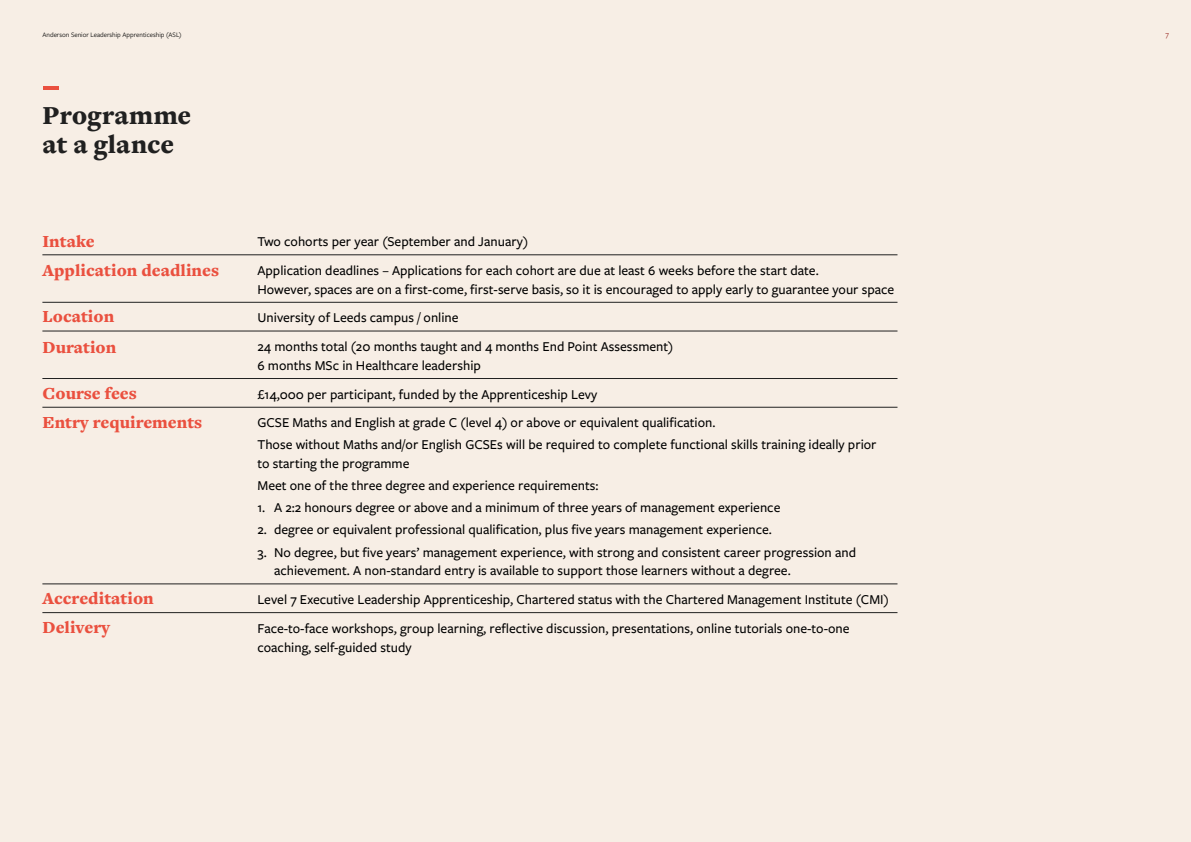
<style>
.page{position:relative;width:1191px;height:842px;background:#f7eee5}
.page>*{position:absolute;margin:0;border:0;box-sizing:border-box;transform-origin:0 0}
.t1{font:900 27px/29px "Freight Text Pro";letter-spacing:.005em;color:#202020}
.t2{font:900 17.6px "Freight Text Pro";color:#ea503f}
.t3{font:500 14.1px/18.8px "Freight Sans Pro";color:#000}
.t4{font:8px "Freight Sans Pro";color:#921913}
.t5{font:7px "Freight Sans Pro";color:#000}
</style>
<div class="page">
<hr style="left:42px;top:612px;width:855px;height:1px;background:#202020">
<hr style="left:42px;top:584px;width:855px;height:1px;background:#202020">
<hr style="left:42px;top:407px;width:855px;height:1px;background:#202020">
<hr style="left:42px;top:378px;width:855px;height:1px;background:#202020">
<hr style="left:42px;top:331px;width:855px;height:1px;background:#202020">
<hr style="left:42px;top:302px;width:855px;height:1px;background:#202020">
<hr style="left:42px;top:255px;width:855px;height:1px;background:#202020">
<hr style="left:43px;top:86px;width:16px;height:4px;background:#ea503f">
<p class="t5" style="left:43px;top:30px;width:141px">Anderson Senior Leadership Apprenticeship (ASL)</p>
<p class="t4" style="left:1165px;top:29px;width:5px">7</p>
<h1 class="t1" style="left:43px;top:100px;width:150px">Programme at a glance</h1>
<p class="t2" style="left:43px;top:230px;width:54px">Intake</p>
<p class="t3" style="left:257px;top:232px;width:272px">Two cohorts per year (September and January)</p>
<p class="t2" style="left:43px;top:258px;width:178px">Application deadlines</p>
<p class="t3" style="left:257px;top:260px;width:563px">Application deadlines – Applications for each cohort are due at least 6 weeks before the start date.</p>
<p class="t3" style="left:257px;top:279px;width:638px">However, spaces are on a frst-come, frst-serve basis, so it is encouraged to apply early to guarantee your space</p>
<p class="t2" style="left:43px;top:304px;width:73px">Location</p>
<p class="t3" style="left:257px;top:308px;width:203px">University of Leeds campus / online</p>
<p class="t2" style="left:43px;top:336px;width:75px">Duration</p>
<p class="t3" style="left:257px;top:337px;width:417px">24 months total (20 months taught and 4 months End Point Assessment)</p>
<p class="t3" style="left:257px;top:355px;width:225px">6 months MSc in Healthcare leadership</p>
<p class="t2" style="left:43px;top:382px;width:96px">Course fees</p>
<p class="t3" style="left:257px;top:384px;width:341px">£14,000 per participant, funded by the Apprenticeship Levy</p>
<p class="t2" style="left:43px;top:410px;width:161px">Entry requirements</p>
<p class="t3" style="left:257px;top:413px;width:459px">GCSE Maths and English at grade C (level 4) or above or equivalent qualifcation.</p>
<p class="t3" style="left:257px;top:435px;width:620px">Those without Maths and/or English GCSEs will be required to complete functional skills training ideally prior</p>
<p class="t3" style="left:257px;top:454px;width:154px">to starting the programme</p>
<p class="t3" style="left:257px;top:476px;width:343px">Meet one of the three degree and experience requirements:</p>
<p class="t3" style="left:257px;top:498px;width:524px">1. A 2:2 honours degree or above and a minimum of three years of management experience</p>
<p class="t3" style="left:257px;top:520px;width:516px">2. degree or equivalent professional qualifcation, plus fve years management experience.</p>
<p class="t3" style="left:257px;top:542px;width:600px">3. No degree, but fve years’ management experience, with strong and consistent career progression and</p>
<p class="t3" style="left:274px;top:561px;width:518px">achievement. A non-standard entry is available to support those learners without a degree.</p>
<p class="t2" style="left:43px;top:586px;width:113px">Accreditation</p>
<p class="t3" style="left:257px;top:589px;width:633px">Level 7 Executive Leadership Apprenticeship, Chartered status with the Chartered Management Institute (CMI)</p>
<h3 class="t2" style="left:43px;top:615px;width:69px">Delivery</h3>
<h3 class="t3" style="left:257px;top:618px;width:593px">Face-to-face workshops, group learning, refective discussion, presentations, online tutorials one-to-one coaching, self-guided study</h3>
</div>
